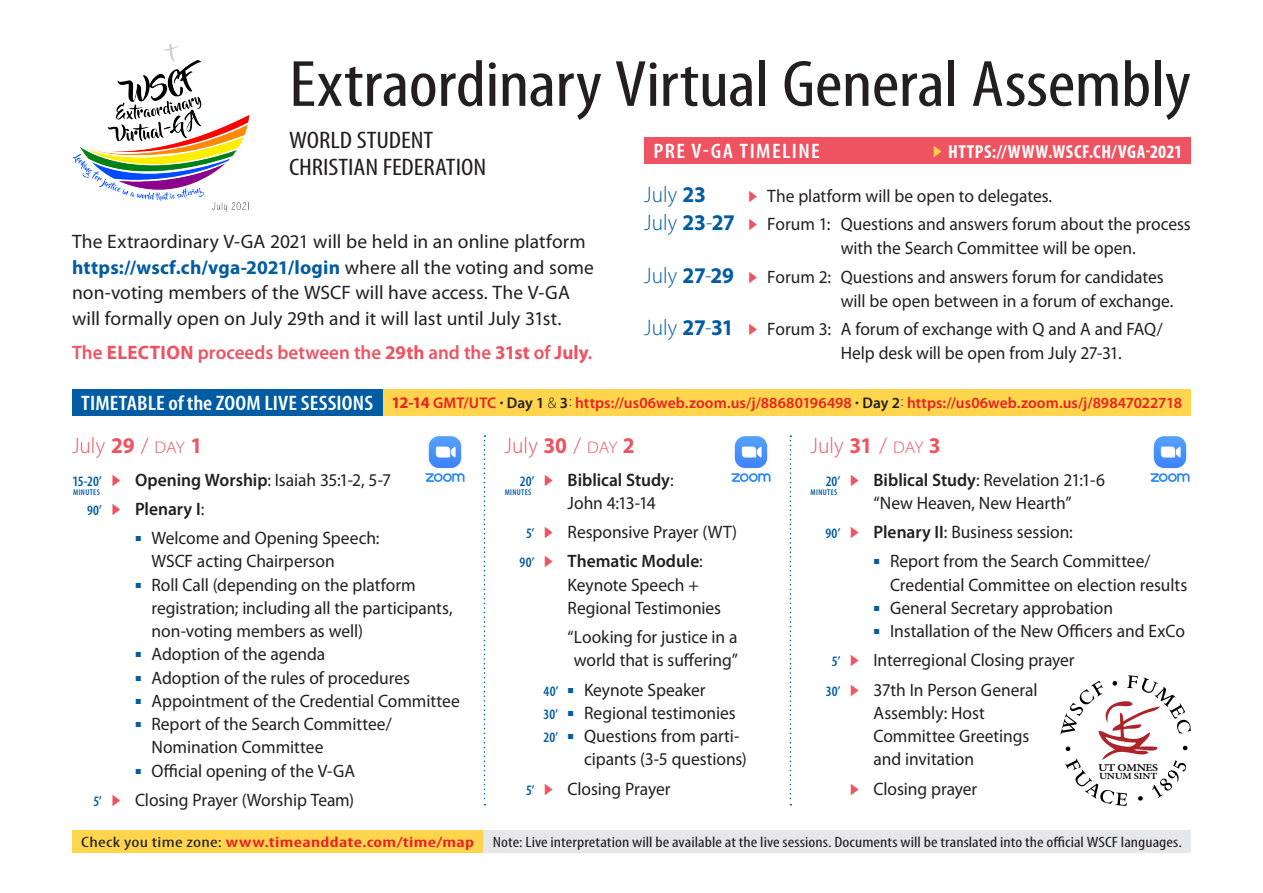
<style>
.page{position:relative;width:1263px;height:893px;background:#fff}
.page>*{position:absolute;margin:0;border:0;box-sizing:border-box;transform-origin:0 0}
.Subtitle{font:condensed 66px "Myriad Pro";letter-spacing:-.005em;color:#231f20;scale:1.15 1}
.Subtitle-2{font:condensed 24px/27px "Myriad Pro";color:#231f20;scale:1.15 1}
.DATES{font:300 22.5px "Myriad Pro";letter-spacing:.005em;color:#ef5260;scale:.95 1}
.DATES-2{font:300 22.5px "Myriad Pro";color:#015ca3;scale:.95 1}
.Head_1{font:600 condensed 21px "Myriad Pro";letter-spacing:.005em;color:#fff;scale:1.1 1}
.Head_1-2{font:600 condensed 21px "Myriad Pro";letter-spacing:.06em;color:#fff;scale:1.1 1}
.t1{font:19.5px/25.5px "Myriad Pro";color:#231f20}
.t2{font:600 19.5px "Myriad Pro";color:#ef5260}
.Head_1-3{font:700 condensed 18.9px "Myriad Pro";letter-spacing:.03em;color:#fff}
.LIST{font:18px/23.2px "Myriad Pro";letter-spacing:-.005em;color:#231f20}
.DATES-3{font:18px/24px "Myriad Pro";color:#231f20}
.LIST-2{font:600 18px "Myriad Pro";color:#231f20}
.t3{font:600 15.45px "Myriad Pro";letter-spacing:.005em;color:#ee1d23}
.space{font:condensed 15px "Myriad Pro";letter-spacing:.005em;color:#231f20;scale:1.2 1}
.space-2{font:600 condensed 15px "Myriad Pro";letter-spacing:.015em;color:#ee1d23;scale:1.4 1}
.t4{font:700 11.4px "Adobe Devanagari";letter-spacing:-.025em;color:#000;scale:1.26 1}
.t5{font:700 10.2px "Adobe Devanagari";letter-spacing:-.02em;color:#000;scale:1.21 1}
.LIST-3{font:600 condensed 8.4px "Myriad Pro";letter-spacing:.04em;color:#015ca3}
.s1{font-weight:700;color:#015ca3}
.s2{font-weight:700}
.s3{font-family:"Arial";font-weight:400;font-stretch:normal;font-size:16.2px;color:#fed54d}
.s4{font-family:"Arial";font-size:16.2px;color:#ef5260}
.s5{font-weight:300;font-size:22.5px;color:#015ca3}
.s6{font-weight:700;font-size:22.5px;color:#015ca3}
.s7{font-weight:700;font-size:16.2px}
.s8{font-weight:300;color:#231f20}
.s9{color:#231f20}
.s10{font-size:16.8px}
.s11{font-weight:600;font-stretch:condensed;font-size:14.4px;color:#015ca3}
.s12{font-weight:600}
.s13{font-stretch:condensed;font-size:14.4px;color:#015ca3}
.s14{font-family:"Arial";font-weight:400;font-size:16.2px;color:#ef5260}
.s15{font-weight:400}
.s16{font-weight:400;color:#231f20}
</style>
<div class="page">
<div style="left:382px;top:389px;width:809px;height:27px;background:#fed54d"></div>
<div style="left:72px;top:830px;width:411px;height:23px;background:#fed54d"></div>
<div style="left:644px;top:137px;width:547px;height:27px;background:#ef5260"></div>
<svg style="left:484px;top:435px;width:1px;height:370px"></svg>
<svg style="left:790px;top:435px;width:1px;height:370px"></svg>
<div style="left:72px;top:389px;width:310px;height:27px;background:#015ca3"></div>
<img style="left:72px;top:44px;width:177px;height:168px">
<svg style="left:1060px;top:675px;width:131px;height:131px"></svg>
<div style="left:483px;top:830px;width:708px;height:23px;background:#e6e7e9"></div>
<img style="left:425px;top:436px;width:40px;height:46px">
<img style="left:731px;top:436px;width:40px;height:46px">
<img style="left:1150px;top:436px;width:40px;height:46px">
<p class="Subtitle" style="left:289px;top:44px;width:786px">Extraordinary Virtual General Assembly</p>
<p class="Subtitle-2" style="left:289px;top:126px;width:173px">WORLD STUDENT<br>CHRISTIAN FEDERATION</p>
<p class="t1" style="left:72px;top:229px;width:523px">The Extraordinary V-GA 2021 will be held in an online platform <span class="s1">https://wscf.ch/vga-2021/login</span> where all the voting and some non-voting members of the WSCF will have access. The V-GA will formally open on July 29th and it will last until July 31st.</p>
<p class="t2" style="left:72px;top:340px;width:522px">The <span class="s2">ELECTION</span> proceeds between the <span class="s2">29th</span> and the <span class="s2">31st</span> of <span class="s2">July</span>.</p>
<p class="Head_1-2" style="left:653px;top:140px;width:153px">PRE V-GA TIMELINE</p>
<p class="Head_1-3" style="left:932px;top:139px;width:251px"><span class="s3">►</span> HTTPS://WWW.WSCF.CH/VGA-2021</p>
<p class="DATES-2" style="left:644px;top:182px;width:67px">July <span class="s2">23</span></p>
<p class="DATES-3" style="left:748px;top:184px;width:306px"><span class="s4">►</span> The platform will be open to delegates.</p>
<p class="DATES-3" style="left:841px;top:212px;width:352px;text-indent:-197px"><span class="s5">July</span> <span class="s6">23</span><span class="s5">-</span><span class="s6">27</span> <span class="s4">►</span> Forum 1: Questions and answers forum about the process with the Search Committee will be open.</p>
<p class="DATES-3" style="left:841px;top:265px;width:334px;text-indent:-197px"><span class="s5">July</span> <span class="s6">27</span><span class="s5">-</span><span class="s6">29</span> <span class="s4">►</span> Forum 2: Questions and answers forum for candidates will be open between in a forum of exchange.</p>
<p class="DATES-3" style="left:841px;top:317px;width:323px;text-indent:-197px"><span class="s5">July</span> <span class="s6">27</span><span class="s5">-</span><span class="s6">31</span> <span class="s4">►</span> Forum 3: A forum of exchange with Q and A and FAQ/<br>Help desk will be open from July 27-31.</p>
<p class="Head_1" style="left:81px;top:391px;width:267px">TIMETABLE of the ZOOM LIVE SESSIONS</p>
<p class="t3" style="left:391px;top:393px;width:792px"><span class="s7">12-14</span> GMT/UTC <span class="s8">•</span> <span class="s9">Day 1</span> <span class="s8">&amp;</span> <span class="s9">3</span><span class="s8">:</span> https://us06web.zoom.us/j/88680196498 <span class="s8">•</span> <span class="s9">Day 2</span><span class="s8">:</span> https://us06web.zoom.us/j/89847022718</p>
<p class="DATES" style="left:72px;top:433px;width:139px">July <span class="s2">29</span> / <span class="s10">DAY</span> <span class="s2">1</span></p>
<p class="LIST" style="left:73px;top:468px;width:320px"><span class="s11">15-20’</span> <span class="s4">►</span> <span class="s12">Opening Worship</span>: Isaiah 35:1-2, 5-7</p>
<p class="LIST-2" style="left:87px;top:497px;width:119px"><span class="s13">90’</span> <span class="s14">►</span> Plenary I<span class="s15">:</span></p>
<p class="LIST" style="left:152px;top:526px;width:229px;text-indent:-16px"><sup>■</sup> Welcome and Opening Speech:<br>WSCF acting Chairperson</p>
<p class="LIST" style="left:152px;top:573px;width:303px;text-indent:-16px"><sup>■</sup> Roll Call (depending on the platform registration; including all the participants, non-voting members as well)</p>
<p class="LIST" style="left:135px;top:642px;width:192px"><sup>■</sup> Adoption of the agenda</p>
<p class="LIST" style="left:135px;top:666px;width:276px"><sup>■</sup> Adoption of the rules of procedures</p>
<p class="LIST" style="left:135px;top:689px;width:326px"><sup>■</sup> Appointment of the Credential Committee</p>
<p class="LIST" style="left:152px;top:712px;width:242px;text-indent:-16px"><sup>■</sup> Report of the Search Committee/<br>Nomination Committee</p>
<p class="LIST" style="left:135px;top:759px;width:222px"><sup>■</sup> Official opening of the V-GA</p>
<p class="LIST" style="left:93px;top:788px;width:262px"><span class="s11">5’</span> <span class="s4">►</span> Closing Prayer (Worship Team)</p>
<p class="DATES" style="left:505px;top:433px;width:139px">July <span class="s2">30</span> / <span class="s10">DAY</span> <span class="s2">2</span></p>
<p class="LIST-2" style="left:520px;top:468px;width:155px"><span class="s13">20’</span> <span class="s14">►</span> Biblical Study<span class="s15">:</span></p>
<p class="LIST" style="left:568px;top:491px;width:90px">John 4:13-14</p>
<p class="LIST" style="left:526px;top:520px;width:213px"><span class="s11">5’</span> <span class="s4">►</span> Responsive Prayer (WT)</p>
<p class="LIST-2" style="left:520px;top:550px;width:185px"><span class="s13">90’</span> <span class="s14">►</span> Thematic Module<span class="s15">:</span></p>
<p class="LIST" style="left:568px;top:573px;width:133px">Keynote Speech +</p>
<p class="LIST" style="left:568px;top:596px;width:155px">Regional Testimonies</p>
<p class="LIST" style="left:568px;top:625px;width:171px">“Looking for justice in a</p>
<p class="LIST" style="left:574px;top:648px;width:166px">world that is suffering”</p>
<p class="LIST" style="left:544px;top:678px;width:163px"><span class="s11">40’</span> <sup>■</sup> Keynote Speaker</p>
<p class="LIST" style="left:544px;top:701px;width:194px"><span class="s11">30’</span> <sup>■</sup> Regional testimonies</p>
<p class="LIST" style="left:584px;top:724px;width:164px;text-indent:-41px"><span class="s11">20’</span> <sup>■</sup> Questions from parti&shy;cipants (3-5 questions)</p>
<p class="LIST" style="left:526px;top:777px;width:146px"><span class="s11">5’</span> <span class="s4">►</span> Closing Prayer</p>
<p class="DATES" style="left:810px;top:433px;width:139px">July <span class="s2">31</span> / <span class="s10">DAY</span> <span class="s2">3</span></p>
<p class="LIST" style="left:826px;top:468px;width:281px"><span class="s11">20’</span> <span class="s4">►</span> <span class="s12">Biblical Study</span>: Revelation 21:1-6</p>
<p class="LIST" style="left:873px;top:491px;width:200px">“New Heaven, New Hearth”</p>
<p class="LIST" style="left:825px;top:520px;width:249px"><span class="s11">90’</span> <span class="s4">►</span> <span class="s12">Plenary II</span>: Business session:</p>
<p class="LIST" style="left:890px;top:549px;width:299px;text-indent:-16px"><sup>■</sup> Report from the Search Committee/<br>Credential Committee on election results</p>
<p class="LIST" style="left:873px;top:596px;width:241px"><sup>■</sup> General Secretary approbation</p>
<p class="LIST" style="left:873px;top:619px;width:313px"><sup>■</sup> Installation of the New Officers and ExCo</p>
<p class="LIST" style="left:832px;top:648px;width:244px"><span class="s11">5’</span> <span class="s4">►</span> Interregional Closing prayer</p>
<p class="LIST" style="left:826px;top:678px;width:213px"><span class="s11">30’</span> <span class="s4">►</span> 37th In Person General</p>
<p class="LIST" style="left:873px;top:701px;width:113px">Assembly: Host</p>
<p class="LIST" style="left:873px;top:724px;width:157px">Committee Greetings</p>
<p class="LIST" style="left:873px;top:747px;width:102px">and invitation</p>
<p class="LIST" style="left:849px;top:777px;width:129px"><span class="s4">►</span> Closing prayer</p>
<p class="LIST-3" style="left:73px;top:487px;width:28px">MINUTES</p>
<p class="LIST-3" style="left:505px;top:487px;width:28px">MINUTES</p>
<p class="LIST-3" style="left:811px;top:487px;width:28px">MINUTES</p>
<p class="t4" style="left:1098px;top:761px;width:49px">UT OMNES</p>
<p class="t5" style="left:1099px;top:770px;width:50px">UNUM SINT</p>
<p class="space-2" style="left:81px;top:834px;width:282px"><span class="s16">Check you time zone:</span> www.timeanddate.com/time/map</p>
<p class="space" style="left:493px;top:833px;width:576px">Note: Live interpretation will be available at the live sessions. Documents will be translated into the official WSCF languages.</p>
</div>
